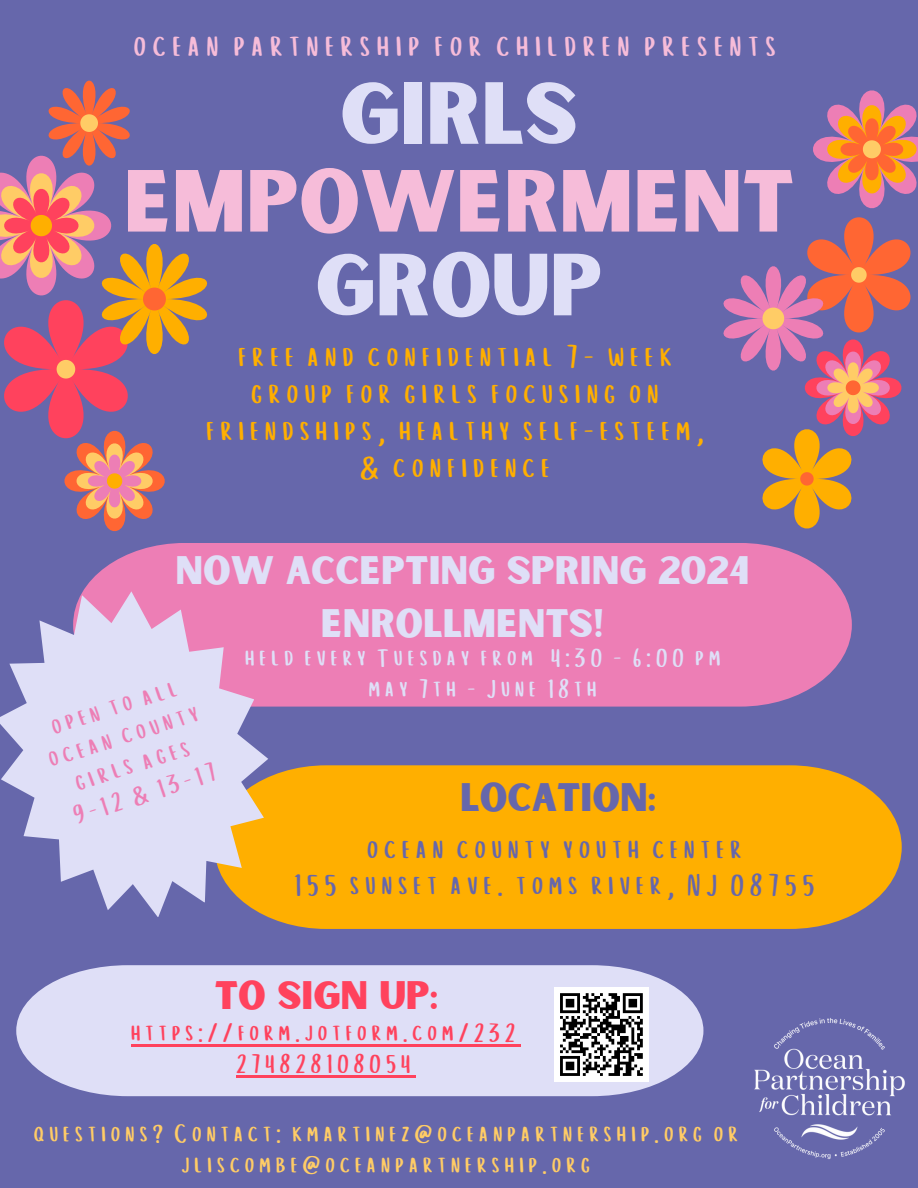
<style>
.page{position:relative;width:918px;height:1188px;background:#6667ab}
.page>*{position:absolute;margin:0;border:0;box-sizing:border-box;transform-origin:0 0}
.t1{font:84px "Sunborn Sans One";color:#f6bcd9}
.t2{font:84px "Sunborn Sans One";color:#dfdff7}
.t3{font:38.1px/52.8px "Sunborn Sans One";color:#dfdff7;text-align:center}
.t4{font:38.1px "Sunborn Sans One";color:#6667ab}
.t5{font:38.1px "Sunborn Sans One";color:#ff425d}
.t6{font:33.9px "Cup Cakes";color:#f6bcd9}
.t7{font:31.8px/37.2px "Cup Cakes";color:#ffaf00;text-align:center}
.t8{font:30.3px/36px "Cup Cakes";color:#6667ab;text-align:center}
.t9{font:25.8px/30.3px "Cup Cakes";color:#fc6;text-align:center}
.t10{font:25.8px "Cup Cakes";color:#dfdff7}
.t11{font:25.8px/30.3px "Cup Cakes";color:#ff425d;text-align:center}
.t12{font:25.8px/30.3px "Cup Cakes";color:#ed7eb5;text-align:center}
</style>
<div class="page">
<svg style="left:0;top:80px;width:208px;height:452px"></svg>
<svg style="left:723px;top:90px;width:195px;height:439px"></svg>
<div style="left:83px;top:543px;width:769px;height:164px;background:#ed7eb5"></div>
<div style="left:268px;top:765px;width:634px;height:164px;background:#ffaf00"></div>
<svg style="left:0;top:591px;width:268px;height:326px;fill:#dfdff7"></svg>
<svg style="left:16px;top:965px;width:687px;height:131px;background:#d5d4ef"></svg>
<img style="left:754px;top:1018px;width:151px;height:141px">
<hr style="left:132px;top:1045px;width:389px;height:2px;background:#ff425d">
<hr style="left:237px;top:1075px;width:179px;height:2px;background:#ff425d">
<div style="left:554px;top:987px;width:95px;height:95px;background:#fff"></div>
<svg style="left:560px;top:993px;width:83px;height:83px"></svg>
<h1 class="t6" style="left:135px;top:24px;width:650px">ocean partnership for children presents</h1>
<h3 class="t2" style="left:340px;top:60px;width:239px">GIRLS</h3>
<p class="t1" style="left:124px;top:148px;width:672px">EMPOWERMENT</p>
<p class="t2" style="left:315px;top:231px;width:289px">GROUP</p>
<h1 class="t7" style="left:207px;top:340px;width:505px">free and confidential 7- week group for girls focusing on friendships, healthy self-esteem, &amp; confidence</h1>
<p class="t3" style="left:175px;top:546px;width:576px">NOW ACCEPTING SPRING 2024<br>ENROLLMENTS!</p>
<p class="t12" style="left:36px;top:718px;width:162px;rotate:-18deg">open to all ocean county girls ages</p>
<p class="t12" style="left:71px;top:803px;width:154px;rotate:-18deg">9-12 &amp; 13-17</p>
<p class="t10" style="left:246px;top:642px;width:482px">held every Tuesday from 4:30 - 6:00 pm</p>
<p class="t10" style="left:369px;top:672px;width:235px">may 7th - June 18th</p>
<p class="t4" style="left:460px;top:772px;width:197px">LOCATION:</p>
<h1 class="t8" style="left:295px;top:832px;width:528px">ocean county youth center<br>155 sunset ave. toms river, NJ 08755</h1>
<p class="t5" style="left:215px;top:971px;width:225px">TO SIGN UP:</p>
<h2 class="t11" style="left:132px;top:1020px;width:391px">https://form.jotform.com/232<br>274828108054</h2>
<h3 class="t9" style="left:34px;top:1120px;width:711px">questions? Contact: kmartinez@oceanpartnership.org or jliscombe@oceanpartnership.org</h3>
</div>
